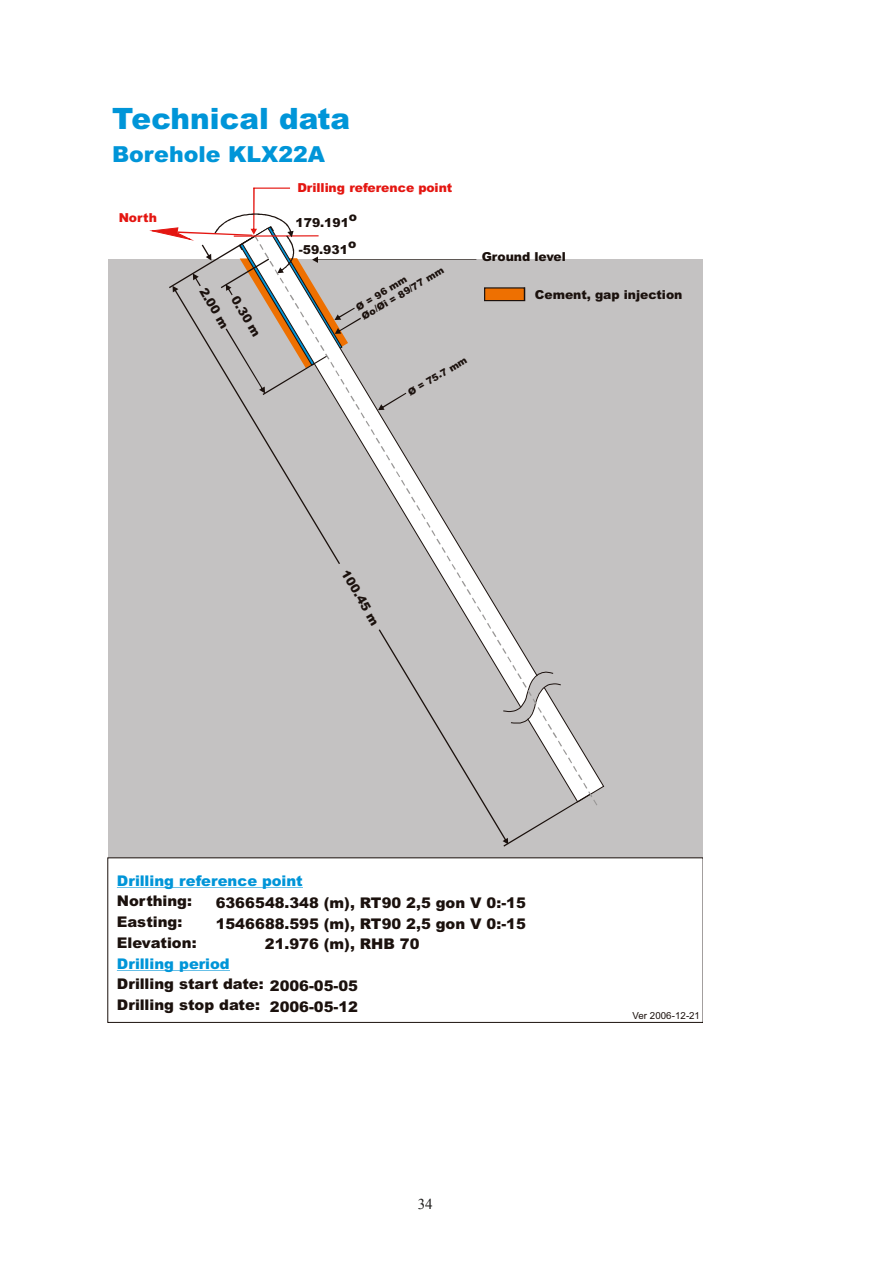
<style>
.page{position:relative;width:893px;height:1263px;background:#fff}
.page>*{position:absolute;margin:0;border:0;box-sizing:border-box;transform-origin:0 0}
.t1{font:900 29.4px "Arial";letter-spacing:.005em;color:#0095d8}
.t2{font:900 22.05px "Arial";color:#0095d8}
.t3{font:15px "Times New Roman";color:#1c1b1a}
.t4{font:900 14.7px/20.7px "Arial";letter-spacing:-.005em;color:#1b110d;text-align:right}
.t5{font:900 14.7px "Arial";letter-spacing:.005em;color:#0095d8}
.t6{font:900 12.3px "Arial";color:#1b110d}
.t7{font:900 12.3px "Arial";color:#e41611}
.t8{font:900 9.75px "Arial";color:#1b110d}
.t9{font:9.75px "Arial";letter-spacing:-.01em;color:#1b110d}
</style>
<div class="page">
<div style="left:108px;top:259px;width:595px;height:609px;background:#c4c2c2"></div>
<div style="left:108px;top:858px;width:595px;height:164px;background:#fff"></div>
<hr style="left:117px;top:970px;width:113px;height:1px;background:#0095d8">
<hr style="left:117px;top:887px;width:186px;height:1px;background:#0095d8">
<svg style="left:254px;top:259px;width:343px;height:546px"></svg>
<svg style="left:379px;top:629px;width:211px;height:218px"></svg>
<svg style="left:152px;top:188px;width:324px;height:222px"></svg>
<h1 class="t1" style="left:112px;top:97px;width:239px">Technical data</h1>
<h2 class="t2" style="left:112px;top:138px;width:214px">Borehole KLX22A</h2>
<p class="t7" style="left:119px;top:209px;width:40px">North</p>
<p class="t6" style="left:211px;top:284px;width:47px;rotate:60deg">2.00 m</p>
<p class="t6" style="left:242px;top:292px;width:47px;rotate:59deg">0.30 m</p>
<p class="t7" style="left:297px;top:179px;width:157px">Drilling reference point</p>
<p class="t6" style="left:349px;top:207px;width:10px">o</p>
<p class="t6" style="left:296px;top:214px;width:55px">179.191</p>
<p class="t6" style="left:348px;top:235px;width:10px">o</p>
<p class="t6" style="left:299px;top:241px;width:51px">-59.931</p>
<p class="t8" style="left:359px;top:310px;width:95px;rotate:-30deg">Øo/Øi = 89/77 mm</p>
<p class="t8" style="left:353px;top:301px;width:59px;rotate:-30deg">Ø = 96 mm</p>
<p class="t6" style="left:482px;top:248px;width:86px">Ground level</p>
<p class="t6" style="left:535px;top:285px;width:149px">Cement, gap injection</p>
<p class="t8" style="left:405px;top:386px;width:68px;rotate:-30deg">Ø = 75.7 mm</p>
<p class="t6" style="left:353px;top:566px;width:63px;rotate:60deg">100.45 m</p>
<p class="t5" style="left:117px;top:869px;width:187px">Drilling reference point</p>
<p class="t4" style="left:117px;top:890px;width:81px;text-align:left">Northing:<br>Easting:<br>Elevation:</p>
<p class="t4" style="left:216px;top:891px;width:312px">6366548.348 (m), RT90 2,5 gon V 0:-15</p>
<p class="t4" style="left:216px;top:912px;width:312px">1546688.595 (m), RT90 2,5 gon V 0:-15</p>
<p class="t4" style="left:265px;top:933px;width:156px">21.976 (m), RHB 70</p>
<p class="t4" style="left:117px;top:973px;width:243px;line-height:22px">Drilling start date: 2006-05-05<br>2006-05-12</p>
<p class="t5" style="left:117px;top:953px;width:114px">Drilling period</p>
<p class="t4" style="left:117px;top:994px;width:145px">Drilling stop date:</p>
<p class="t3" style="left:418px;top:1194px;width:17px">34</p>
<p class="t9" style="left:632px;top:1009px;width:69px">Ver 2006-12-21</p>
</div>
